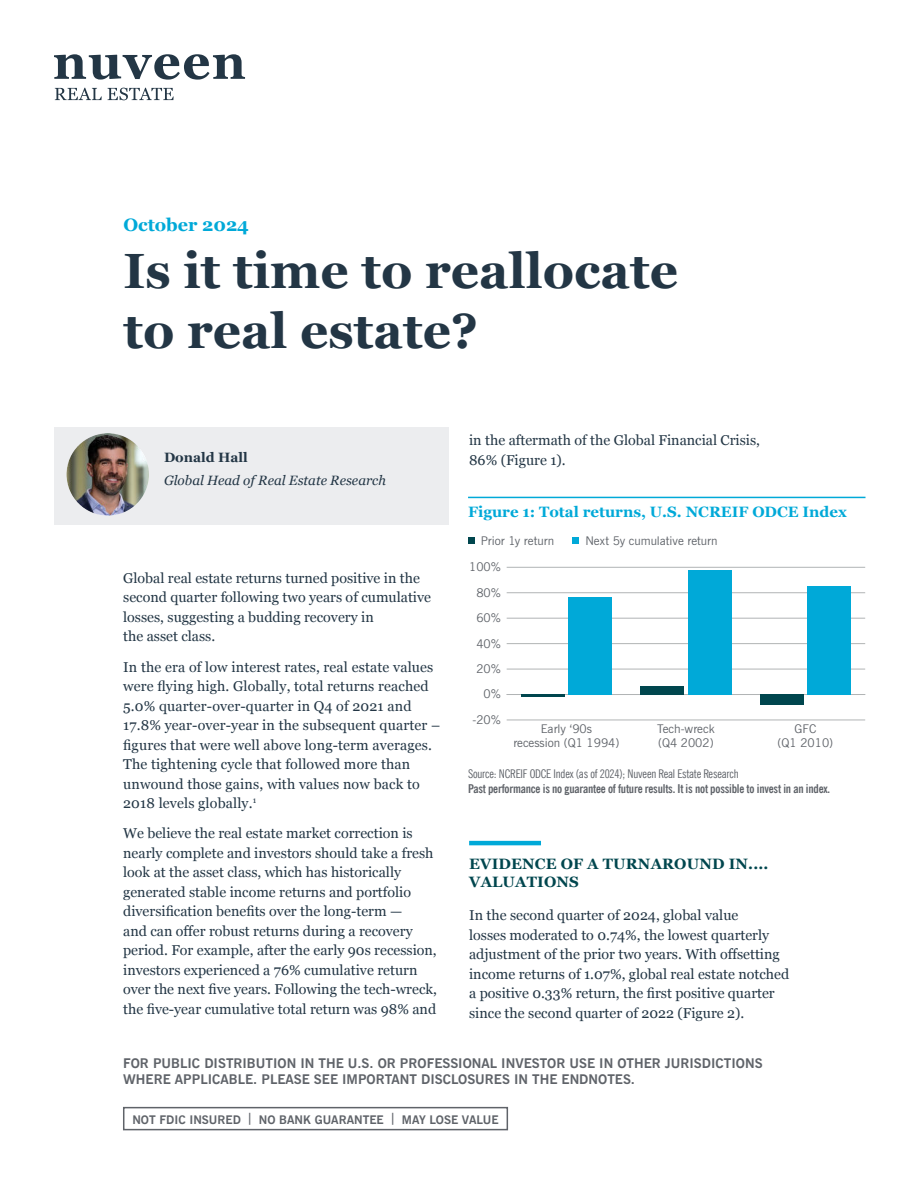
<style>
.page{position:relative;width:918px;height:1188px;background:#fff}
.page>*{position:absolute;margin:0;border:0;box-sizing:border-box;transform-origin:0 0}
.t1{font:700 49.5px/59.4px "Georgia";color:#233645}
.t2{font:700 18px "Georgia";color:#00a9d8}
.t3{font:700 15px "Georgia";color:#00a9d8}
.t4{font:700 15px/18px "Georgia";letter-spacing:.01em;color:#00464e}
.t5{font:14.25px/19.5px "Georgia";color:#233645}
.t6{font:700 13.5px/16.2px "News Gothic BT";color:#5f6369}
.t7{font:italic 13.5px "Georgia";color:#233645}
.t8{font:700 13.5px "Georgia";color:#233645}
.t9{font:12px/14.4px "News Gothic BT";color:#5f6369;text-align:center}
.t10{font:700 condensed 12px "News Gothic BT";letter-spacing:-.015em;color:#5f6369}
.t11{font:condensed 12px "News Gothic BT";letter-spacing:-.015em;color:#5f6369}
.t12{font:700 12px "News Gothic BT";color:#5f6369}
</style>
<div class="page">
<hr style="left:469px;top:841px;width:72px;height:4px;background:#00a9d8">
<div style="left:54px;top:427px;width:395px;height:98px;background:#ecedef"></div>
<img style="left:67px;top:433px;width:82px;height:83px;border-radius:41px">
<hr style="left:468px;top:497px;width:398px;height:1px;background:#00a9d8">
<hr style="left:507px;top:720px;width:358px;height:1px;background:#b1b4b5">
<hr style="left:507px;top:694px;width:358px;height:1px;background:#b1b4b5">
<hr style="left:507px;top:669px;width:358px;height:1px;background:#b1b4b5">
<hr style="left:507px;top:643px;width:358px;height:1px;background:#b1b4b5">
<hr style="left:507px;top:618px;width:358px;height:1px;background:#b1b4b5">
<hr style="left:507px;top:592px;width:358px;height:1px;background:#b1b4b5">
<hr style="left:507px;top:567px;width:358px;height:1px;background:#b1b4b5">
<div style="left:569px;top:597px;width:43px;height:98px;background:#00a9d8"></div>
<div style="left:688px;top:570px;width:43px;height:125px;background:#00a9d8"></div>
<div style="left:808px;top:586px;width:43px;height:109px;background:#00a9d8"></div>
<hr style="left:521px;top:695px;width:43px;height:2px;background:#00464e">
<div style="left:641px;top:686px;width:43px;height:9px;background:#00464e"></div>
<div style="left:760px;top:695px;width:43px;height:10px;background:#00464e"></div>
<svg style="left:468px;top:538px;width:6px;height:6px"></svg>
<svg style="left:573px;top:538px;width:6px;height:6px"></svg>
<svg style="left:54px;top:54px;width:191px;height:26px"></svg>
<svg style="left:55px;top:88px;width:47px;height:12px"></svg>
<svg style="left:108px;top:88px;width:66px;height:12px"></svg>
<div style="left:123px;top:1107px;width:385px;height:23px;border:2px solid #5f6369"></div>
<p class="t2" style="left:123px;top:217px;width:127px">October 2024</p>
<h1 class="t1" style="left:123px;top:245px;width:556px">Is it time to reallocate to real estate?</h1>
<p class="t8" style="left:164px;top:452px;width:85px">Donald Hall</p>
<p class="t7" style="left:164px;top:475px;width:224px">Global Head of Real Estate Research</p>
<p class="t5" style="left:123px;top:569px;width:309px">Global real estate returns turned positive in the second quarter following two years of cumulative losses, suggesting a budding recovery in<br>the asset class.</p>
<p class="t5" style="left:123px;top:658px;width:318px">In the era of low interest rates, real estate values were flying high. Globally, total returns reached 5.0% quarter-over-quarter in Q4 of 2021 and 17.8% year-over-year in the subsequent quarter – figures that were well above long-term averages.<br>The tightening cycle that followed more than unwound those gains, with values now back to 2018 levels globally.<sup>1</sup></p>
<p class="t5" style="left:123px;top:825px;width:315px">We believe the real estate market correction is nearly complete and investors should take a fresh look at the asset class, which has historically generated stable income returns and portfolio diversification benefits over the long-term —<br>and can offer robust returns during a recovery period. For example, after the early 90s recession, investors experienced a 76% cumulative return over the next five years. Following the tech-wreck, the five-year cumulative total return was 98% and</p>
<p class="t5" style="left:469px;top:431px;width:292px">in the aftermath of the Global Financial Crisis,<br>86% (Figure 1).</p>
<p class="t3" style="left:468px;top:505px;width:380px">Figure 1: Total returns, U.S. NCREIF ODCE Index</p>
<p class="t9" style="left:481px;top:535px;width:75px">Prior 1y return</p>
<p class="t9" style="left:585px;top:535px;width:134px">Next 5y cumulative return</p>
<p class="t9" style="left:469px;top:561px;width:33px">100%</p>
<p class="t9" style="left:476px;top:586px;width:26px">80%</p>
<p class="t9" style="left:476px;top:612px;width:26px">60%</p>
<p class="t9" style="left:476px;top:637px;width:26px">40%</p>
<p class="t9" style="left:476px;top:662px;width:26px">20%</p>
<p class="t9" style="left:484px;top:688px;width:19px">0%</p>
<p class="t9" style="left:472px;top:713px;width:30px">-20%</p>
<p class="t9" style="left:513px;top:723px;width:108px">Early ‘90s<br>recession (Q1 1994)</p>
<p class="t9" style="left:657px;top:723px;width:59px;text-align:left">Tech-wreck (Q4 2002)</p>
<p class="t9" style="left:778px;top:723px;width:57px">GFC<br>(Q1 2010)</p>
<p class="t11" style="left:468px;top:769px;width:272px">Source: NCREIF ODCE Index (as of 2024); Nuveen Real Estate Research</p>
<p class="t10" style="left:468px;top:784px;width:363px">Past performance is no guarantee of future results. It is not possible to invest in an index.</p>
<p class="t4" style="left:469px;top:856px;width:301px">EVIDENCE OF A TURNAROUND IN....<br>VALUATIONS</p>
<p class="t5" style="left:469px;top:907px;width:322px">In the second quarter of 2024, global value<br>losses moderated to 0.74%, the lowest quarterly adjustment of the prior two years. With offsetting income returns of 1.07%, global real estate notched a positive 0.33% return, the first positive quarter since the second quarter of 2022 (Figure 2).</p>
<p class="t6" style="left:123px;top:1056px;width:641px">FOR PUBLIC DISTRIBUTION IN THE U.S. OR PROFESSIONAL INVESTOR USE IN OTHER JURISDICTIONS<br>WHERE APPLICABLE. PLEASE SEE IMPORTANT DISCLOSURES IN THE ENDNOTES.</p>
<p class="t12" style="left:132px;top:1114px;width:368px">NOT FDIC INSURED | NO BANK GUARANTEE | MAY LOSE VALUE</p>
</div>
